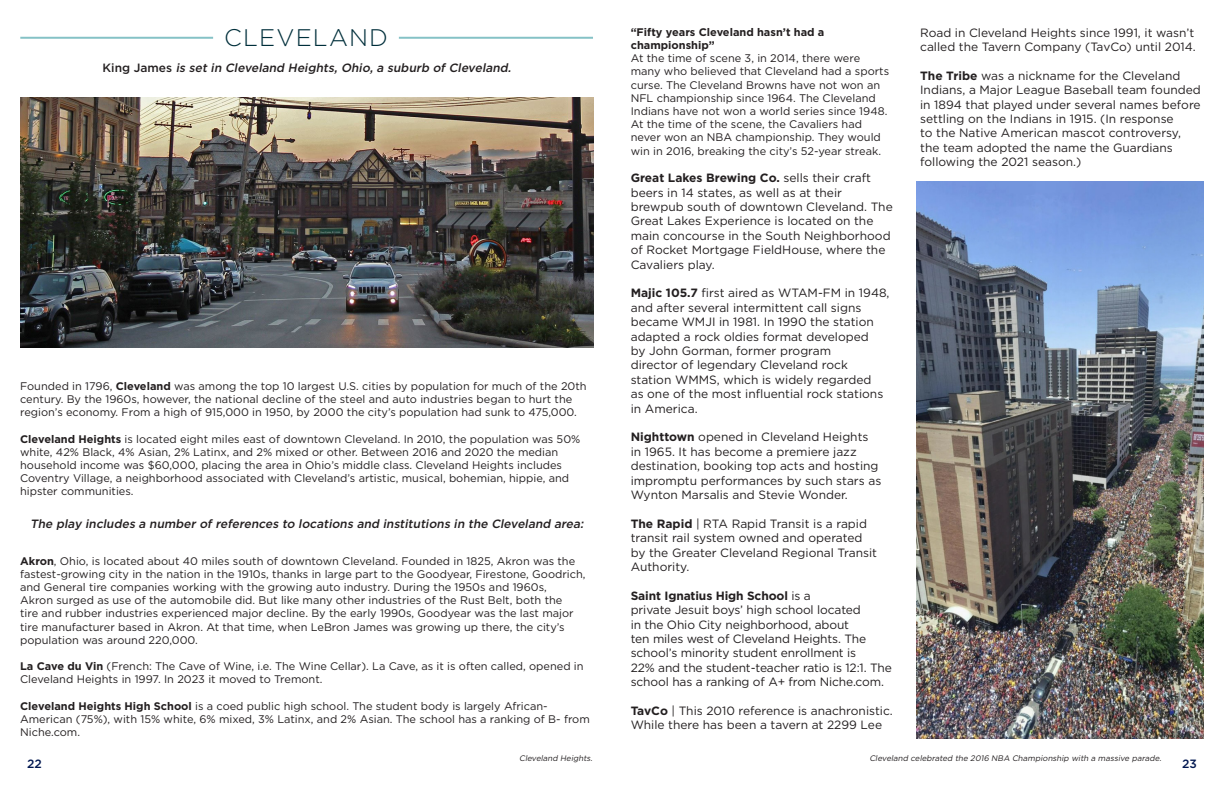
<style>
.page{position:relative;width:1224px;height:792px;background:#fff}
.page>*{position:absolute;margin:0;border:0;box-sizing:border-box;transform-origin:0 0}
.t1{font:300 24px "Gotham";letter-spacing:.05em;color:#002f3b}
.t2{font:12px/14.4px "Gotham";color:#231f20}
.t3{font:italic 500 12px "Gotham";color:#231f20}
.t4{font:500 12px "Gotham";color:#021851}
.t5{font:11px/13.2px "Gotham";color:#231f20}
.t6{font:700 11px/13.2px "Gotham";color:#231f20}
.t7{font:italic 8px "Gotham";color:#231f20}
.s1{font-style:normal}
.s2{font-weight:700}
</style>
<div class="page">
<hr style="left:20px;top:37px;width:193px;height:2px;background:#85c2c6">
<hr style="left:399px;top:37px;width:194px;height:2px;background:#85c2c6">
<img style="left:20px;top:98px;width:573px;height:249px">
<img style="left:917px;top:181px;width:287px;height:558px">
<p class="t1" style="left:224px;top:23px;width:165px">CLEVELAND</p>
<p class="t3" style="left:103px;top:60px;width:413px"><span class="s1">K i n g J a m e s</span> is set in Cleveland Heights, Ohio, a suburb of Cleveland.</p>
<p class="t5" style="left:20px;top:379px;width:568px">Founded in 1796, <span class="s2">Cleveland</span> was among the top 10 largest U.S. cities by population for much of the 20th century. By the 1960s, however, the national decline of the steel and auto industries began to hurt the region’s economy. From a high of 915,000 in 1950, by 2000 the city’s population had sunk to 475,000.</p>
<p class="t5" style="left:20px;top:432px;width:562px"><span class="s2">Cleveland Heights</span> is located eight miles east of downtown Cleveland. In 2010, the population was 50% white, 42% Black, 4% Asian, 2% Latinx, and 2% mixed or other. Between 2016 and 2020 the median household income was $60,000, placing the area in Ohio’s middle class. Cleveland Heights includes Coventry Village, a neighborhood associated with Cleveland’s artistic, musical, bohemian, hippie, and hipster communities.</p>
<p class="t3" style="left:30px;top:516px;width:558px">The play includes a number of references to locations and institutions in the Cleveland area:</p>
<p class="t5" style="left:20px;top:554px;width:567px"><span class="s2">Akron</span>, Ohio, is located about 40 miles south of downtown Cleveland. Founded in 1825, Akron was the fastest-growing city in the nation in the 1910s, thanks in large part to the Goodyear, Firestone, Goodrich, and General tire companies working with the growing auto industry. During the 1950s and 1960s,<br>Akron surged as use of the automobile did. But like many other industries of the Rust Belt, both the<br>tire and rubber industries experienced major decline. By the early 1990s, Goodyear was the last major tire manufacturer based in Akron. At that time, when LeBron James was growing up there, the city’s population was around 220,000.</p>
<p class="t5" style="left:20px;top:660px;width:565px"><span class="s2">La Cave du Vin</span> (French: The Cave of Wine, i.e. The Wine Cellar). La Cave, as it is often called, opened in<br>Cleveland Heights in 1997. In 2023 it moved to Tremont.</p>
<p class="t5" style="left:20px;top:699px;width:571px"><span class="s2">Cleveland Heights High School</span> is a coed public high school. The student body is largely African-<br>American (75%), with 15% white, 6% mixed, 3% Latinx, and 2% Asian. The school has a ranking of B- from<br>Niche.com.</p>
<p class="t6" style="left:631px;top:25px;width:195px">“Fifty years Cleveland hasn’t had a championship”</p>
<p class="t5" style="left:631px;top:51px;width:260px">At the time of scene 3, in 2014, there were many who believed that Cleveland had a sports curse. The Cleveland Browns have not won an NFL championship since 1964. The Cleveland Indians have not won a world series since 1948.<br>At the time of the scene, the Cavaliers had never won an NBA championship. They would win in 2016, breaking the city’s 52-year streak.</p>
<p class="t2" style="left:631px;top:170px;width:264px"><span class="s2">Great Lakes Brewing Co.</span> sells their craft beers in 14 states, as well as at their brewpub south of downtown Cleveland. The Great Lakes Experience is located on the main concourse in the South Neighborhood of Rocket Mortgage FieldHouse, where the Cavaliers play.</p>
<p class="t2" style="left:631px;top:286px;width:260px"><span class="s2">Majic 105.7</span> first aired as WTAM-FM in 1948, and after several intermittent call signs became WMJI in 1981. In 1990 the station adapted a rock oldies format developed<br>by John Gorman, former program<br>director of legendary Cleveland rock station WMMS, which is widely regarded<br>as one of the most influential rock stations in America.</p>
<p class="t2" style="left:631px;top:430px;width:252px"><span class="s2">Nighttown</span> opened in Cleveland Heights in 1965. It has become a premiere jazz destination, booking top acts and hosting impromptu performances by such stars as Wynton Marsalis and Stevie Wonder.</p>
<p class="t2" style="left:631px;top:516px;width:248px"><span class="s2">The Rapid</span> | RTA Rapid Transit is a rapid transit rail system owned and operated by the Greater Cleveland Regional Transit<br>Authority.</p>
<p class="t2" style="left:631px;top:588px;width:263px"><span class="s2">Saint Ignatius High School</span> is a<br>private Jesuit boys’ high school located<br>in the Ohio City neighborhood, about<br>ten miles west of Cleveland Heights. The school’s minority student enrollment is<br>22% and the student-teacher ratio is 12:1. The school has a ranking of A+ from Niche.com.</p>
<p class="t2" style="left:631px;top:703px;width:264px"><span class="s2">TavCo</span> | This 2010 reference is anachronistic.<br>While there has been a tavern at 2299 Lee</p>
<p class="t2" style="left:920px;top:25px;width:277px">Road in Cleveland Heights since 1991, it wasn’t called the Tavern Company (TavCo) until 2014.</p>
<p class="t2" style="left:920px;top:68px;width:282px"><span class="s2">The Tribe</span> was a nickname for the Cleveland Indians, a Major League Baseball team founded in 1894 that played under several names before settling on the Indians in 1915. (In response<br>to the Native American mascot controversy, the team adopted the name the Guardians following the 2021 season.)</p>
<p class="t7" style="left:519px;top:753px;width:77px">Cleveland Heights.</p>
<p class="t7" style="left:869px;top:753px;width:295px">Cleveland celebrated the 2016 NBA Championship with a massive parade.</p>
<p class="t4" style="left:27px;top:756px;width:16px">22</p>
<p class="t4" style="left:1182px;top:756px;width:16px">23</p>
</div>
